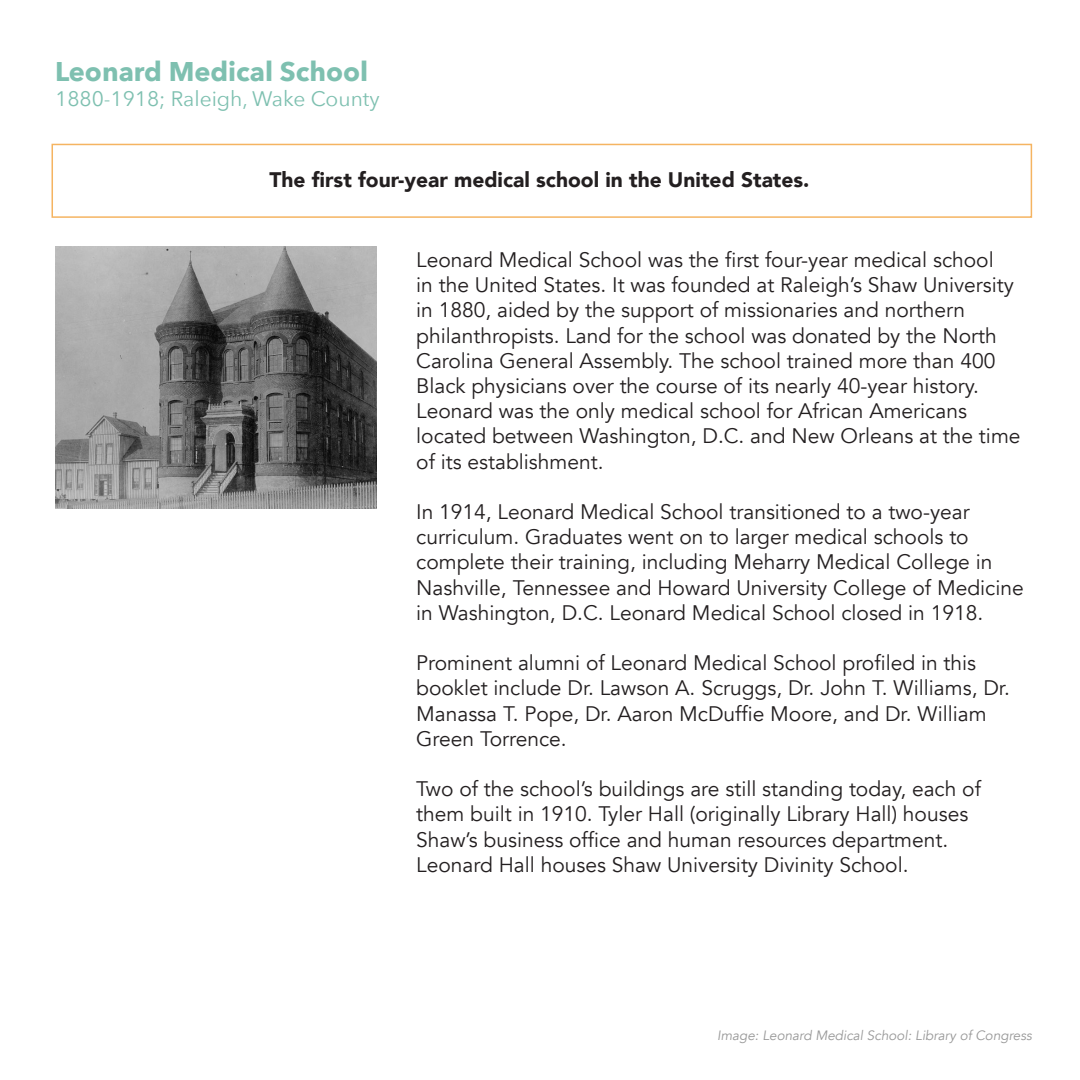
<style>
.page{position:relative;width:1080px;height:1080px;background:#fff}
.page>*{position:absolute;margin:0;border:0;box-sizing:border-box;transform-origin:0 0}
.t1{font:700 27px "Avenir Next";color:#7ec0b0}
.t2{font:21px/25.2px "Avenir";color:#231f20}
.t3{font:900 21px "Avenir";color:#231f20}
.t4{font:21px "Avenir Next";color:#7ec0b0}
.t5{font:italic 13.5px "Avenir";color:#989898}
</style>
<div class="page">
<div style="left:52px;top:144px;width:980px;height:74px;background:#fff;border:2px solid #f5b461"></div>
<img style="left:55px;top:246px;width:321px;height:263px">
<p class="t1" style="left:55px;top:48px;width:315px">Leonard Medical School</p>
<p class="t4" style="left:55px;top:81px;width:326px">1880-1918; Raleigh, Wake County</p>
<p class="t3" style="left:269px;top:161px;width:542px">The first four-year medical school in the United States.</p>
<p class="t2" style="left:416px;top:248px;width:606px">Leonard Medical School was the first four-year medical school<br>in the United States. It was founded at Raleigh’s Shaw University in 1880, aided by the support of missionaries and northern philanthropists. Land for the school was donated by the North Carolina General Assembly. The school trained more than 400<br>Black physicians over the course of its nearly 40-year history.<br>Leonard was the only medical school for African Americans located between Washington, D.C. and New Orleans at the time of its establishment.</p>
<p class="t2" style="left:416px;top:500px;width:609px">In 1914, Leonard Medical School transitioned to a two-year curriculum. Graduates went on to larger medical schools to complete their training, including Meharry Medical College in Nashville, Tennessee and Howard University College of Medicine in Washington, D.C. Leonard Medical School closed in 1918.</p>
<p class="t2" style="left:416px;top:651px;width:595px">Prominent alumni of Leonard Medical School profiled in this booklet include Dr. Lawson A. Scruggs, Dr. John T. Williams, Dr.<br>Manassa T. Pope, Dr. Aaron McDuffie Moore, and Dr. William Green Torrence.</p>
<p class="t2" style="left:416px;top:777px;width:566px">Two of the school’s buildings are still standing today, each of them built in 1910. Tyler Hall (originally Library Hall) houses Shaw’s business office and human resources department.<br>Leonard Hall houses Shaw University Divinity School.</p>
<p class="t5" style="left:717px;top:1027px;width:316px">Image: Leonard Medical School: Library of Congress</p>
</div>
